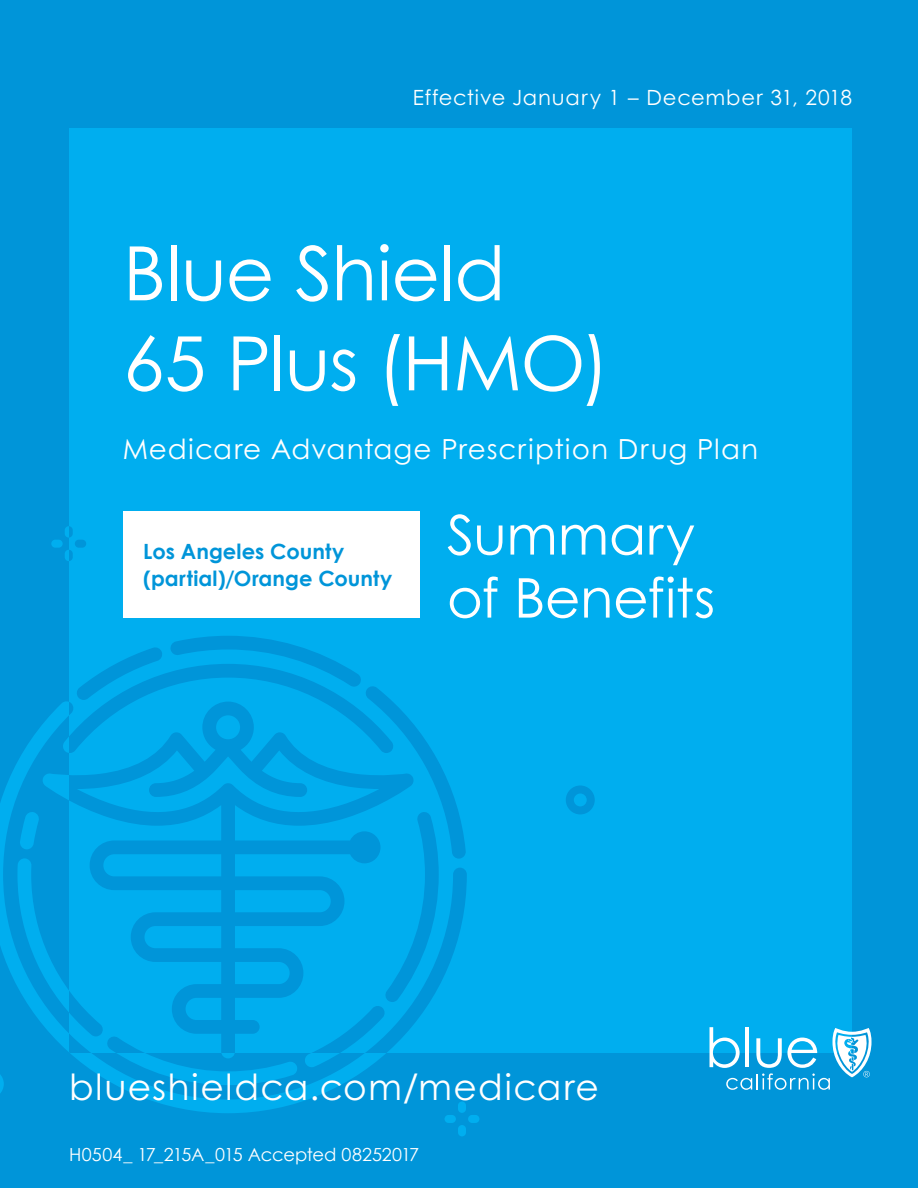
<style>
.page{position:relative;width:918px;height:1188px;background:#0095d9}
.page>*{position:absolute;margin:0;border:0;box-sizing:border-box;transform-origin:0 0}
.t1{font:75px/90px "Century Gothic";letter-spacing:-.005em;color:#fff}
.t2{font:54.75px/63px "Century Gothic";letter-spacing:-.005em;color:#fff}
.t3{font:36px "Century Gothic B";letter-spacing:.035em;color:#fff}
.t4{font:27.75px "Century Gothic B";letter-spacing:.035em;color:#fff}
.t5{font:700 21px/27px "Century Gothic";letter-spacing:.005em;color:#0095d9}
.t6{font:21px "Century Gothic B";letter-spacing:.035em;color:#fff}
.t7{font:18px "Century Gothic";letter-spacing:-.02em;color:#fff}
</style>
<div class="page">
<div style="left:65px;top:550px;width:8px;height:11px;background:#00aeef;border-radius:4px"></div>
<div style="left:65px;top:526px;width:8px;height:12px;background:#00aeef;border-radius:4px"></div>
<div style="left:51px;top:540px;width:12px;height:8px;background:#00aeef;border-radius:4px"></div>
<div style="left:458px;top:1125px;width:8px;height:11px;background:#00aeef;border-radius:4px"></div>
<div style="left:445px;top:1115px;width:11px;height:8px;background:#00aeef;border-radius:4px"></div>
<div style="left:468px;top:1115px;width:11px;height:8px;background:#00aeef;border-radius:4px"></div>
<svg style="left:0;top:764px;width:466px;height:349px"></svg>
<div style="left:69px;top:128px;width:783px;height:925px;background:#00aeef"></div>
<svg style="left:566px;top:785px;width:29px;height:29px"></svg>
<svg style="left:69px;top:550px;width:4px;height:11px"></svg>
<svg style="left:69px;top:526px;width:4px;height:12px"></svg>
<div style="left:75px;top:540px;width:11px;height:8px;background:#0095d9;border-radius:4px"></div>
<svg style="left:17px;top:636px;width:449px;height:449px"></svg>
<div style="left:123px;top:512px;width:297px;height:106px;background:#fff"></div>
<svg style="left:710px;top:1027px;width:162px;height:63px"></svg>
<p class="t6" style="left:413px;top:85px;width:441px">Effective January 1 – December 31, 2018</p>
<h1 class="t1" style="left:123px;top:227px;width:488px">Blue Shield<br>65 Plus (HMO)</h1>
<h3 class="t4" style="left:123px;top:432px;width:637px">Medicare Advantage Prescription Drug Plan</h3>
<p class="t5" style="left:143px;top:537px;width:251px">Los Angeles County (partial)/Orange County</p>
<h2 class="t2" style="left:447px;top:503px;width:270px">Summary of Benefits</h2>
<h3 class="t3" style="left:69px;top:1065px;width:532px">blueshieldca.com/medicare</h3>
<p class="t7" style="left:69px;top:1144px;width:352px">H0504_ 17_215A_015 Accepted 08252017</p>
</div>
